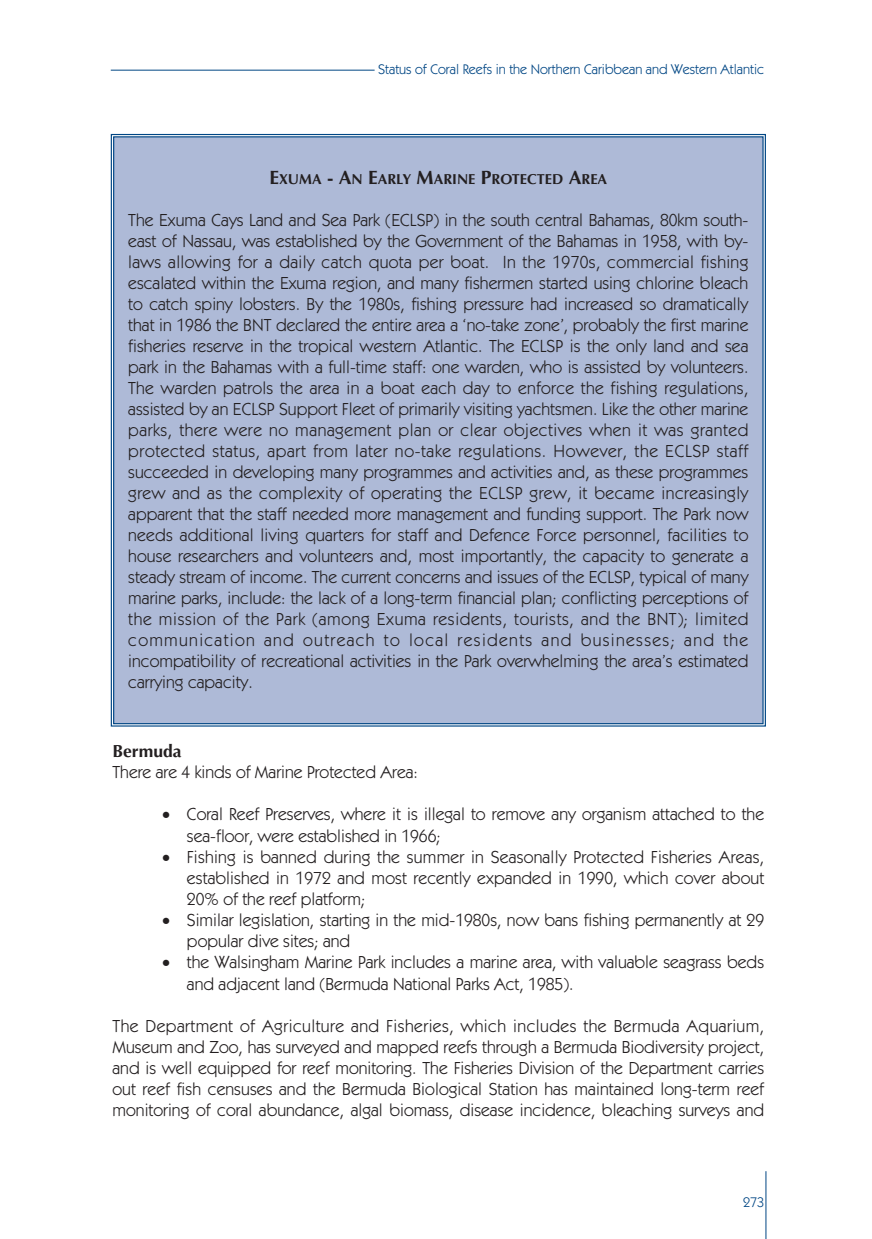
<style>
.page{position:relative;width:872px;height:1239px;background:#fff}
.page>*{position:absolute;margin:0;border:0;box-sizing:border-box;transform-origin:0 0}
.t1{font:17.5px/21px "Itc Kabel";color:#231f20}
.t2{font:700 17.5px "Optima";color:#231f20}
.t3{font:700 14.35px "Optima";color:#231f20}
.t4{font:14px "Itc Kabel";color:#004684}
.s1{font-size:19.25px}
</style>
<div class="page">
<hr style="left:765px;top:1171px;width:1px;height:68px;background:#004684">
<hr style="left:111px;top:70px;width:263px;height:1px;background:#004684">
<div style="left:110px;top:133px;width:656px;height:594px;background:#aebad7"></div>
<p class="t4" style="left:378px;top:64px;width:387px">Status of Coral Reefs in the Northern Caribbean and Western Atlantic</p>
<p class="t3" style="left:269px;top:173px;width:339px"><span class="s1">E</span>XUMA <span class="s1">- A</span>N <span class="s1">E</span>ARLY <span class="s1">M</span>ARINE <span class="s1">P</span>ROTECTED <span class="s1">A</span>REA</p>
<p class="t1" style="left:128px;top:211px;width:621px;text-align:justify">The Exuma Cays Land and Sea Park (ECLSP) in the south central Bahamas, 80km south&shy;east of Nassau, was established by the Government of the Bahamas in 1958, with by&shy;laws allowing for a daily catch quota per boat. In the 1970s, commercial fishing escalated within the Exuma region, and many fishermen started using chlorine bleach to catch spiny lobsters. By the 1980s, fishing pressure had increased so dramatically that in 1986 the BNT declared the entire area a ‘no-take zone’, probably the first marine fisheries reserve in the tropical western Atlantic. The ECLSP is the only land and sea park in the Bahamas with a full-time staff: one warden, who is assisted by volunteers.<br>The warden patrols the area in a boat each day to enforce the fishing regulations, assisted by an ECLSP Support Fleet of primarily visiting yachtsmen. Like the other marine parks, there were no management plan or clear objectives when it was granted protected status, apart from later no-take regulations. However, the ECLSP staff succeeded in developing many programmes and activities and, as these programmes grew and as the complexity of operating the ECLSP grew, it became increasingly apparent that the staff needed more management and funding support. The Park now needs additional living quarters for staff and Defence Force personnel, facilities to house researchers and volunteers and, most importantly, the capacity to generate a steady stream of income. The current concerns and issues of the ECLSP, typical of many marine parks, include: the lack of a long-term financial plan; conflicting perceptions of the mission of the Park (among Exuma residents, tourists, and the BNT); limited communication and outreach to local residents and businesses; and the incompatibility of recreational activities in the Park overwhelming the area’s estimated carrying capacity.</p>
<p class="t2" style="left:112px;top:744px;width:71px">Bermuda</p>
<p class="t1" style="left:112px;top:763px;width:307px">There are 4 kinds of Marine Protected Area:</p>
<p class="t1" style="left:187px;top:805px;width:578px;text-indent:-25px">• Coral Reef Preserves, where it is illegal to remove any organism attached to the sea-floor, were established in 1966;</p>
<p class="t1" style="left:187px;top:847px;width:578px;text-align:justify;text-indent:-25px">• Fishing is banned during the summer in Seasonally Protected Fisheries Areas, established in 1972 and most recently expanded in 1990, which cover about 20% of the reef platform;</p>
<p class="t1" style="left:187px;top:911px;width:578px;text-indent:-25px">• Similar legislation, starting in the mid-1980s, now bans fishing permanently at 29 popular dive sites; and</p>
<p class="t1" style="left:187px;top:953px;width:578px;text-indent:-25px">• the Walsingham Marine Park includes a marine area, with valuable seagrass beds and adjacent land (Bermuda National Parks Act, 1985).</p>
<p class="t1" style="left:112px;top:1017px;width:653px;text-align:justify">The Department of Agriculture and Fisheries, which includes the Bermuda Aquarium, Museum and Zoo, has surveyed and mapped reefs through a Bermuda Biodiversity project, and is well equipped for reef monitoring. The Fisheries Division of the Department carries out reef fish censuses and the Bermuda Biological Station has maintained long-term reef monitoring of coral abundance, algal biomass, disease incidence, bleaching surveys and</p>
<p class="t4" style="left:743px;top:1197px;width:22px">273</p>
</div>
